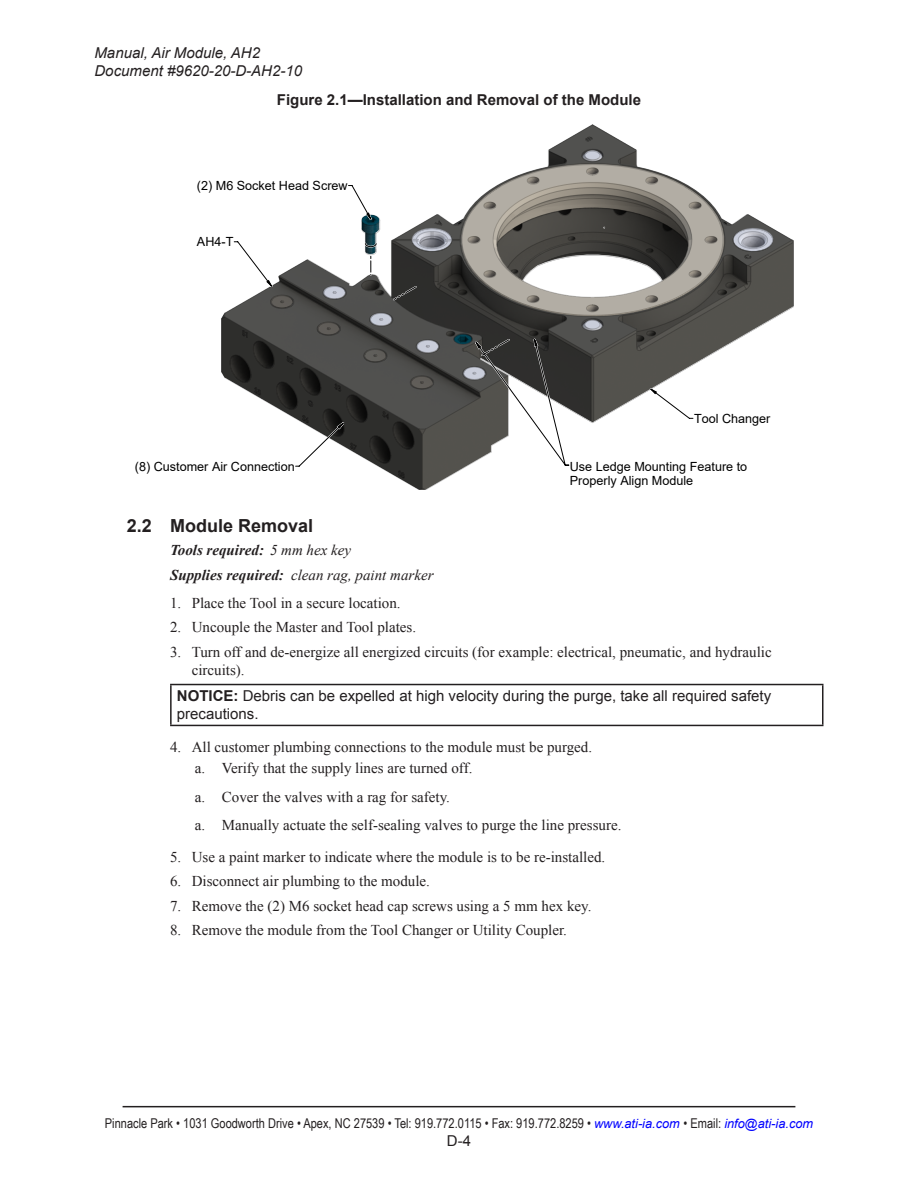
<style>
.page{position:relative;width:918px;height:1188px;background:#fff}
.page>*{position:absolute;margin:0;border:0;box-sizing:border-box;transform-origin:0 0}
.t1{font:700 18px "Arial";color:#231f20}
.t2{font:15px/18px "Times New Roman";color:#231f20}
.Notice{font:15px/18px "Arial";color:#231f20}
.t3{font:italic 15px/18px "Arial";color:#231f20}
.t4{font:700 15px "Arial";color:#231f20}
.Supplies_required_2{font:italic 15px "Times New Roman";color:#231f20}
.Tools_required_2{font:italic 700 15px "Times New Roman";color:#231f20}
.t5{font:13.5px "Arial Narrow";color:#231f20}
.t6{font:12.6px/14.4px "Arial";color:#000}
.s1{font-weight:400}
.s2{font-weight:700}
.s3{font-family:"Arial";font-style:italic;font-size:12.75px;color:#00f}
</style>
<div class="page">
<hr style="left:123px;top:1106px;width:672px;height:1px;background:#231f20">
<svg style="left:222px;top:125px;width:572px;height:365px"></svg>
<svg style="left:232px;top:183px;width:463px;height:286px"></svg>
<svg style="left:234px;top:185px;width:459px;height:282px"></svg>
<svg style="left:267px;top:213px;width:389px;height:215px"></svg>
<svg style="left:363px;top:241px;width:15px;height:8px"></svg>
<svg style="left:480px;top:337px;width:32px;height:21px"></svg>
<svg style="left:391px;top:284px;width:29px;height:18px"></svg>
<svg style="left:370px;top:255px;width:2px;height:20px"></svg>
<hr style="left:170px;top:684px;width:654px;height:1px;background:#231f20">
<hr style="left:170px;top:685px;width:2px;height:40px;background:#231f20">
<hr style="left:822px;top:685px;width:2px;height:40px;background:#231f20">
<hr style="left:170px;top:725px;width:654px;height:1px;background:#231f20">
<p class="t3" style="left:94px;top:44px;width:209px">Manual, Air Module, AH2<br>Document #9620-20-D-AH2‑10</p>
<p class="t4" style="left:277px;top:90px;width:366px">Figure 2.1—Installation and Removal of the Module</p>
<p class="t6" style="left:197px;top:179px;width:152px">(2) M6 Socket Head Screw</p>
<p class="t6" style="left:197px;top:235px;width:38px">AH4-T</p>
<p class="t6" style="left:135px;top:459px;width:161px">(8) Customer Air Connection</p>
<p class="t6" style="left:694px;top:411px;width:78px">Tool Changer</p>
<p class="t6" style="left:570px;top:459px;width:179px">Use Ledge Mounting Feature to<br>Properly Align Module</p>
<p class="t1" style="left:127px;top:514px;width:188px">2.2 Module Removal</p>
<p class="Tools_required_2" style="left:170px;top:540px;width:183px">Tools required: <span class="s1">5 mm hex key</span></p>
<p class="Supplies_required_2" style="left:170px;top:565px;width:265px"><span class="s2">Supplies required:</span> clean rag, paint marker</p>
<p class="t2" style="left:170px;top:593px;width:232px">1. Place the Tool in a secure location.</p>
<p class="t2" style="left:170px;top:618px;width:248px">2. Uncouple the Master and Tool plates.</p>
<p class="t2" style="left:192px;top:642px;width:582px;text-indent:-22px">3. Turn off and de‑energize all energized circuits (for example: electrical, pneumatic, and hydraulic circuits).</p>
<p class="Notice" style="left:177px;top:687px;width:596px"><span class="s2">NOTICE:</span> Debris can be expelled at high velocity during the purge, take all required safety precautions.</p>
<p class="t2" style="left:170px;top:737px;width:424px">4. All customer plumbing connections to the module must be purged.</p>
<p class="t2" style="left:195px;top:759px;width:279px">a. Verify that the supply lines are turned off.</p>
<p class="t2" style="left:195px;top:788px;width:257px">a. Cover the valves with a rag for safety.</p>
<p class="t2" style="left:195px;top:816px;width:428px">a. Manually actuate the self‑sealing valves to purge the line pressure.</p>
<p class="t2" style="left:170px;top:847px;width:437px">5. Use a paint marker to indicate where the module is to be re‑installed.</p>
<p class="t2" style="left:170px;top:872px;width:261px">6. Disconnect air plumbing to the module.</p>
<p class="t2" style="left:170px;top:896px;width:423px">7. Remove the (2) M6 socket head cap screws using a 5 mm hex key.</p>
<p class="t2" style="left:170px;top:921px;width:398px">8. Remove the module from the Tool Changer or Utility Coupler.</p>
<p class="t5" style="left:105px;top:1114px;width:710px">Pinnacle Park • 1031 Goodworth Drive • Apex, NC 27539 • Tel: 919.772.0115 • Fax: 919.772.8259 • <span class="s3">www.ati‑ia.com</span> • Email: <span class="s3">info@ati‑ia.com</span></p>
<p class="Notice" style="left:447px;top:1132px;width:26px">D-4</p>
</div>
